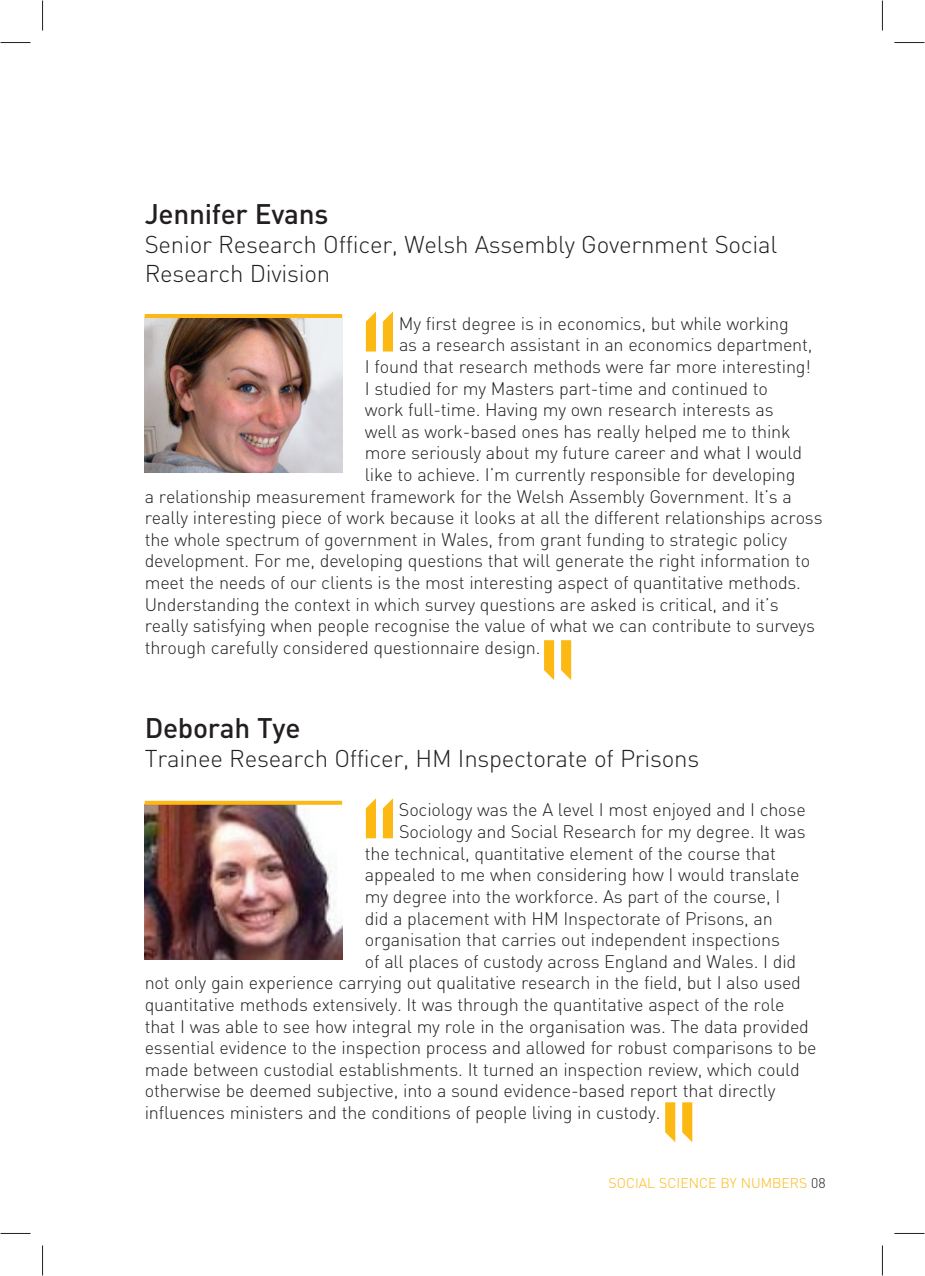
<style>
.page{position:relative;width:925px;height:1276px;background:#fff}
.page>*{position:absolute;margin:0;border:0;box-sizing:border-box;transform-origin:0 0}
.t1{font:500 28px "DIN";letter-spacing:-.01em;color:#231f20}
.t2{font:300 24px/28.8px "DIN";letter-spacing:-.01em;color:#231f20}
.t3{font:300 18px "DIN";letter-spacing:-.01em;color:#231f20}
.t4{font:300 14px "DIN";color:#fcb814}
.s1{color:#231f20}
</style>
<div class="page">
<img style="left:145px;top:318px;width:197px;height:154px">
<img style="left:145px;top:805px;width:197px;height:154px">
<svg style="left:366px;top:311px;width:10px;height:40px"></svg>
<svg style="left:383px;top:311px;width:10px;height:40px"></svg>
<svg style="left:366px;top:798px;width:10px;height:40px"></svg>
<svg style="left:383px;top:798px;width:10px;height:40px"></svg>
<svg style="left:544px;top:640px;width:10px;height:40px"></svg>
<svg style="left:561px;top:640px;width:10px;height:40px"></svg>
<svg style="left:665px;top:1102px;width:10px;height:40px"></svg>
<svg style="left:682px;top:1102px;width:10px;height:40px"></svg>
<hr style="left:145px;top:314px;width:197px;height:4px;background:#fcb814">
<svg style="left:145px;top:801px;width:197px;height:4px"></svg>
<hr style="left:1px;top:42px;width:30px;height:1px;background:#231f20">
<hr style="left:894px;top:42px;width:30px;height:1px;background:#231f20">
<hr style="left:1px;top:1233px;width:30px;height:1px;background:#231f20">
<hr style="left:894px;top:1233px;width:30px;height:1px;background:#231f20">
<hr style="left:42px;top:1px;width:1px;height:30px;background:#231f20">
<hr style="left:42px;top:1245px;width:1px;height:30px;background:#231f20">
<hr style="left:881px;top:1px;width:1px;height:30px;background:#231f20">
<hr style="left:881px;top:1245px;width:1px;height:30px;background:#231f20">
<h1 class="t1" style="left:145px;top:204px;width:185px">Jennifer Evans</h1>
<h2 class="t2" style="left:145px;top:233px;width:634px">Senior Research Officer, Welsh Assembly Government Social<br>Research Division</h2>
<p class="t3" style="left:399px;top:317px;width:391px">My first degree is in economics, but while working</p>
<p class="t3" style="left:399px;top:338px;width:415px">as a research assistant in an economics department,</p>
<p class="t3" style="left:365px;top:360px;width:447px">I found that research methods were far more interesting!</p>
<p class="t3" style="left:365px;top:381px;width:404px">I studied for my Masters part-time and continued to</p>
<p class="t3" style="left:365px;top:403px;width:410px">work full-time. Having my own research interests as</p>
<p class="t3" style="left:365px;top:425px;width:427px">well as work-based ones has really helped me to think</p>
<p class="t3" style="left:365px;top:446px;width:439px">more seriously about my future career and what I would</p>
<p class="t3" style="left:365px;top:468px;width:432px">like to achieve. I’m currently responsible for developing</p>
<p class="t3" style="left:145px;top:489px;width:648px">a relationship measurement framework for the Welsh Assembly Government. It’s a</p>
<p class="t3" style="left:145px;top:511px;width:679px">really interesting piece of work because it looks at all the different relationships across</p>
<p class="t3" style="left:145px;top:533px;width:643px">the whole spectrum of government in Wales, from grant funding to strategic policy</p>
<p class="t3" style="left:145px;top:554px;width:666px">development. For me, developing questions that will generate the right information to</p>
<p class="t3" style="left:145px;top:576px;width:657px">meet the needs of our clients is the most interesting aspect of quantitative methods.</p>
<p class="t3" style="left:145px;top:597px;width:635px">Understanding the context in which survey questions are asked is critical, and it’s</p>
<p class="t3" style="left:145px;top:619px;width:671px">really satisfying when people recognise the value of what we can contribute to surveys</p>
<p class="t3" style="left:145px;top:641px;width:397px">through carefully considered questionnaire design.</p>
<h1 class="t1" style="left:145px;top:718px;width:157px">Deborah Tye</h1>
<h2 class="t2" style="left:145px;top:747px;width:556px">Trainee Research Officer, HM Inspectorate of Prisons</h2>
<p class="t3" style="left:399px;top:803px;width:408px">Sociology was the A level I most enjoyed and I chose</p>
<p class="t3" style="left:399px;top:825px;width:408px">Sociology and Social Research for my degree. It was</p>
<p class="t3" style="left:365px;top:846px;width:412px">the technical, quantitative element of the course that</p>
<p class="t3" style="left:365px;top:868px;width:436px">appealed to me when considering how I would translate</p>
<p class="t3" style="left:365px;top:890px;width:417px">my degree into the workforce. As part of the course, I</p>
<p class="t3" style="left:365px;top:911px;width:409px">did a placement with HM Inspectorate of Prisons, an</p>
<p class="t3" style="left:365px;top:933px;width:416px">organisation that carries out independent inspections</p>
<p class="t3" style="left:365px;top:954px;width:432px">of all places of custody across England and Wales. I did</p>
<p class="t3" style="left:145px;top:976px;width:657px">not only gain experience carrying out qualitative research in the field, but I also used</p>
<p class="t3" style="left:145px;top:998px;width:641px">quantitative methods extensively. It was through the quantitative aspect of the role</p>
<p class="t3" style="left:145px;top:1019px;width:665px">that I was able to see how integral my role in the organisation was. The data provided</p>
<p class="t3" style="left:145px;top:1041px;width:673px">essential evidence to the inspection process and allowed for robust comparisons to be</p>
<p class="t3" style="left:145px;top:1062px;width:656px">made between custodial establishments. It turned an inspection review, which could</p>
<p class="t3" style="left:145px;top:1084px;width:632px">otherwise be deemed subjective, into a sound evidence-based report that directly</p>
<p class="t3" style="left:145px;top:1106px;width:517px">influences ministers and the conditions of people living in custody.</p>
<p class="t4" style="left:608px;top:1178px;width:218px">SOCIAL SCIENCE BY NUMBERS <span class="s1">08</span></p>
</div>
